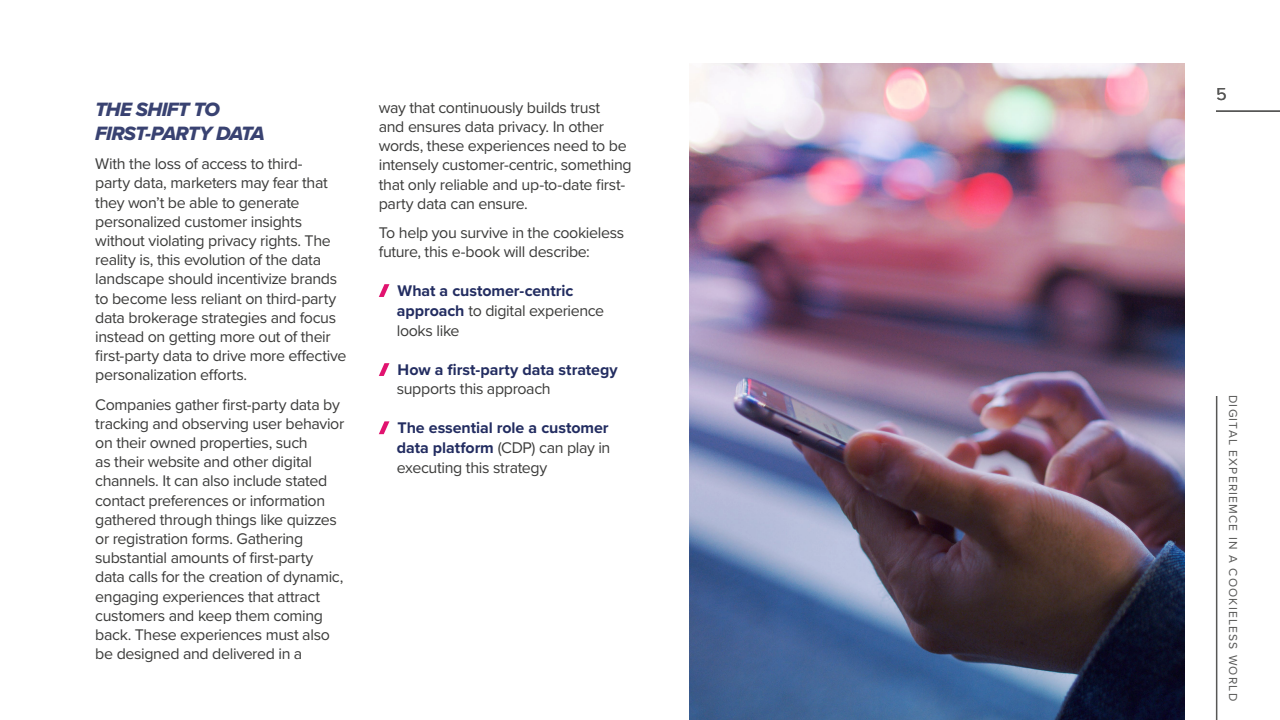
<style>
.page{position:relative;width:1280px;height:720px;background:#fff}
.page>*{position:absolute;margin:0;border:0;box-sizing:border-box;transform-origin:0 0}
.t1{font:20px/24px "Proxima Nova Extrabld It";letter-spacing:-.04em;color:#394271}
.t2{font:18px "Proxima Nova";color:#575756}
.t3{font:16px/19.2px "Proxima Nova";letter-spacing:-.025em;color:#3c3c3b}
.t4{font:700 16px/20px "Proxima Nova";letter-spacing:-.005em;color:#232d61}
.t5{font:12px "Proxima Nova";letter-spacing:.1em;color:#575756}
.s1{font-weight:400;color:#3c3c3b}
</style>
<div class="page">
<svg style="left:379px;top:284px;width:10px;height:13px"></svg>
<svg style="left:379px;top:363px;width:10px;height:13px"></svg>
<svg style="left:379px;top:421px;width:10px;height:13px"></svg>
<img style="left:690px;top:64px;width:495px;height:656px">
<hr style="left:1216px;top:396px;width:1px;height:324px;background:#575756">
<hr style="left:1216px;top:110px;width:64px;height:2px;background:#575756">
<p class="t1" style="left:95px;top:97px;width:171px">THE SHIFT TO<br>FIRST-PARTY DATA</p>
<p class="t3" style="left:95px;top:154px;width:253px">With the loss of access to third-<br>party data, marketers may fear that they won’t be able to generate personalized customer insights without violating privacy rights. The reality is, this evolution of the data landscape should incentivize brands to become less reliant on third-party data brokerage strategies and focus instead on getting more out of their first-party data to drive more effective personalization efforts.</p>
<p class="t3" style="left:95px;top:394px;width:251px">Companies gather first-party data by tracking and observing user behavior on their owned properties, such<br>as their website and other digital channels. It can also include stated contact preferences or information gathered through things like quizzes or registration forms. Gathering substantial amounts of first-party data calls for the creation of dynamic, engaging experiences that attract customers and keep them coming back. These experiences must also be designed and delivered in a</p>
<p class="t3" style="left:379px;top:97px;width:254px">way that continuously builds trust<br>and ensures data privacy. In other words, these experiences need to be intensely customer-centric, something that only reliable and up-to-date first&shy;party data can ensure.</p>
<p class="t3" style="left:379px;top:222px;width:247px">To help you survive in the cookieless future, this e-book will describe:</p>
<p class="t4" style="left:397px;top:281px;width:209px">What a customer-centric approach <span class="s1">to digital experience looks like</span></p>
<p class="t4" style="left:398px;top:360px;width:222px">How a first-party data strategy</p>
<p class="t3" style="left:397px;top:379px;width:155px">supports this approach</p>
<p class="t4" style="left:397px;top:418px;width:215px;text-align:justify">The essential role a customer data platform <span class="s1">(CDP) can play in executing this strategy</span></p>
<p class="t2" style="left:1216px;top:81px;width:12px">5</p>
<p class="t5" style="left:1242px;top:395px;width:308px;rotate:90deg">DIGITAL EXPERIEMCE IN A COOKIELESS WORLD</p>
</div>
